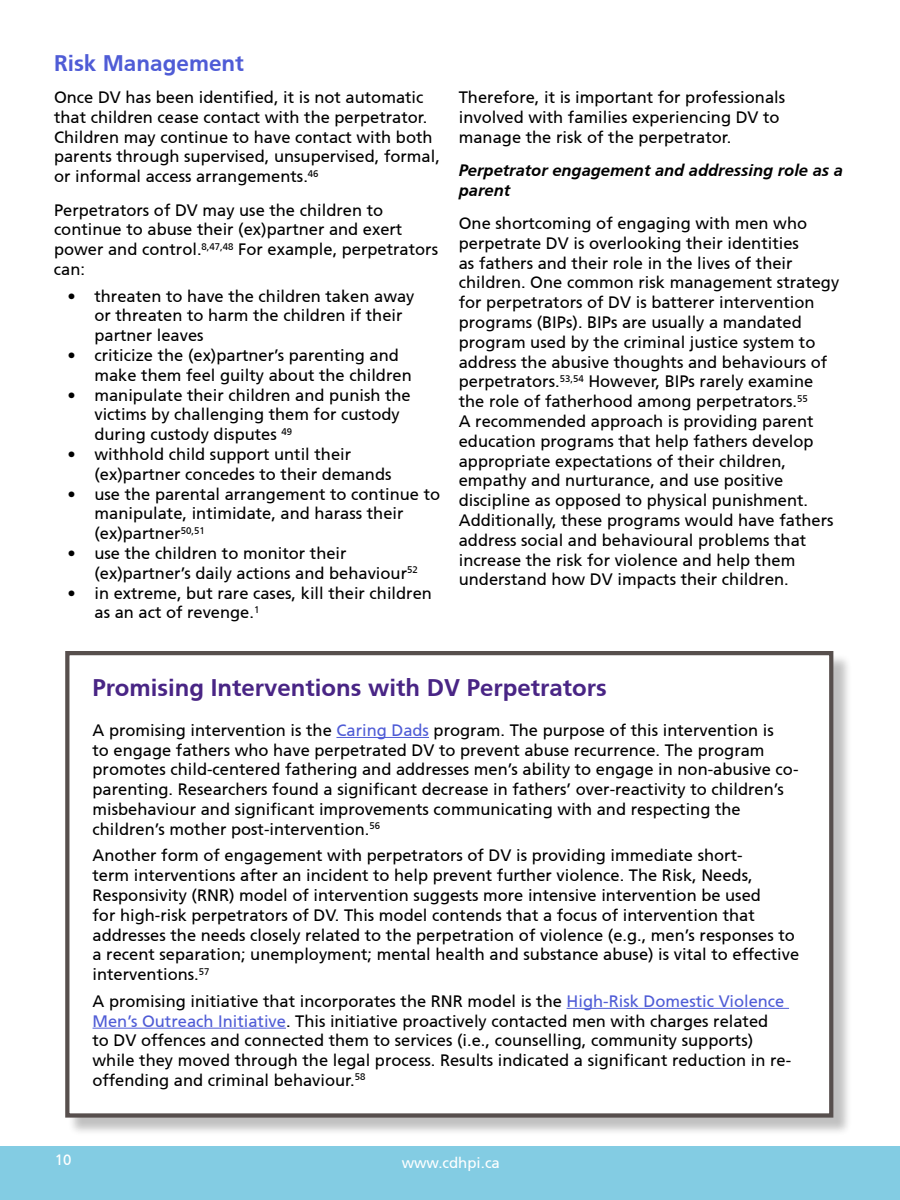
<style>
.page{position:relative;width:900px;height:1200px;background:#fff}
.page>*{position:absolute;margin:0;border:0;box-sizing:border-box;transform-origin:0 0}
.t1{font:700 24px "Articulate";color:#492585}
.t2{font:700 22.5px "Articulate";color:#4f5cd6}
.t3{font:16.5px/19.8px "Articulate";color:#000}
.t4{font:italic 700 16.5px/19.8px "Articulate";color:#000}
.t5{font:15px "Articulate";color:#fff}
.s1{color:#4f5cd6}
</style>
<div class="page">
<div style="left:0;top:1147px;width:900px;height:53px;background:#83cce3"></div>
<div style="left:67px;top:653px;width:785px;height:483px;background:#000;opacity:.25"></div>
<div style="left:65px;top:651px;width:768px;height:467px;background:#fff;border:4px solid #574f4d"></div>
<hr style="left:336px;top:737px;width:93px;height:1px;background:#4f5cd6">
<hr style="left:567px;top:1008px;width:222px;height:1px;background:#4f5cd6">
<hr style="left:93px;top:1028px;width:193px;height:1px;background:#4f5cd6">
<h2 class="t2" style="left:54px;top:50px;width:192px">Risk Management</h2>
<p class="t3" style="left:54px;top:87px;width:388px">Once DV has been identified, it is not automatic that children cease contact with the perpetrator.<br>Children may continue to have contact with both parents through supervised, unsupervised, formal, or informal access arrangements.<sup>46</sup></p>
<p class="t3" style="left:54px;top:200px;width:386px">Perpetrators of DV may use the children to continue to abuse their (ex)partner and exert power and control.<sup>8,47,48</sup> For example, perpetrators can:</p>
<p class="t3" style="left:94px;top:286px;width:322px;text-indent:-27px">• threaten to have the children taken away or threaten to harm the children if their partner leaves</p>
<p class="t3" style="left:94px;top:345px;width:319px;text-indent:-27px">• criticize the (ex)partner’s parenting and make them feel guilty about the children</p>
<p class="t3" style="left:94px;top:385px;width:318px;text-indent:-27px">• manipulate their children and punish the victims by challenging them for custody during custody disputes <sup>49</sup></p>
<p class="t3" style="left:94px;top:444px;width:299px;text-indent:-27px">• withhold child support until their (ex)partner concedes to their demands</p>
<p class="t3" style="left:94px;top:484px;width:347px;text-indent:-27px">• use the parental arrangement to continue to manipulate, intimidate, and harass their (ex)partner<sup>50,51</sup></p>
<p class="t3" style="left:94px;top:543px;width:325px;text-indent:-27px">• use the children to monitor their (ex)partner’s daily actions and behaviour<sup>52</sup></p>
<p class="t3" style="left:95px;top:583px;width:339px;text-indent:-27px">• in extreme, but rare cases, kill their children as an act of revenge.<sup>1</sup></p>
<p class="t3" style="left:459px;top:87px;width:328px">Therefore, it is important for professionals involved with families experiencing DV to manage the risk of the perpetrator.</p>
<p class="t4" style="left:459px;top:160px;width:386px">Perpetrator engagement and addressing role as a parent</p>
<p class="t3" style="left:459px;top:213px;width:382px">One shortcoming of engaging with men who perpetrate DV is overlooking their identities<br>as fathers and their role in the lives of their children. One common risk management strategy for perpetrators of DV is batterer intervention programs (BIPs). BIPs are usually a mandated program used by the criminal justice system to address the abusive thoughts and behaviours of perpetrators.<sup>53,54</sup> However, BIPs rarely examine the role of fatherhood among perpetrators.<sup>55<br></sup>A recommended approach is providing parent education programs that help fathers develop appropriate expectations of their children, empathy and nurturance, and use positive discipline as opposed to physical punishment.<br>Additionally, these programs would have fathers address social and behavioural problems that increase the risk for violence and help them understand how DV impacts their children.</p>
<h1 class="t1" style="left:93px;top:673px;width:516px">Promising Interventions with DV Perpetrators</h1>
<p class="t3" style="left:93px;top:720px;width:707px">A promising intervention is the <span class="s1">Caring Dads</span> program. The purpose of this intervention is<br>to engage fathers who have perpetrated DV to prevent abuse recurrence. The program promotes child-centered fathering and addresses men’s ability to engage in non-abusive co&shy;parenting. Researchers found a significant decrease in fathers’ over-reactivity to children’s misbehaviour and significant improvements communicating with and respecting the children’s mother post-intervention.<sup>56</sup></p>
<p class="t3" style="left:93px;top:846px;width:708px">Another form of engagement with perpetrators of DV is providing immediate short-<br>term interventions after an incident to help prevent further violence. The Risk, Needs, Responsivity (RNR) model of intervention suggests more intensive intervention be used<br>for high-risk perpetrators of DV. This model contends that a focus of intervention that addresses the needs closely related to the perpetration of violence (e.g., men’s responses to a recent separation; unemployment; mental health and substance abuse) is vital to effective interventions.<sup>57</sup></p>
<p class="t3" style="left:93px;top:991px;width:700px">A promising initiative that incorporates the RNR model is the <span class="s1">High-Risk Domestic Violence Men’s Outreach Initiative</span>. This initiative proactively contacted men with charges related<br>to DV offences and connected them to services (i.e., counselling, community supports) while they moved through the legal process. Results indicated a significant reduction in re&shy;offending and criminal behaviour.<sup>58</sup></p>
<p class="t5" style="left:55px;top:1151px;width:18px">10</p>
<p class="t5" style="left:402px;top:1154px;width:100px">www.cdhpi.ca</p>
</div>
